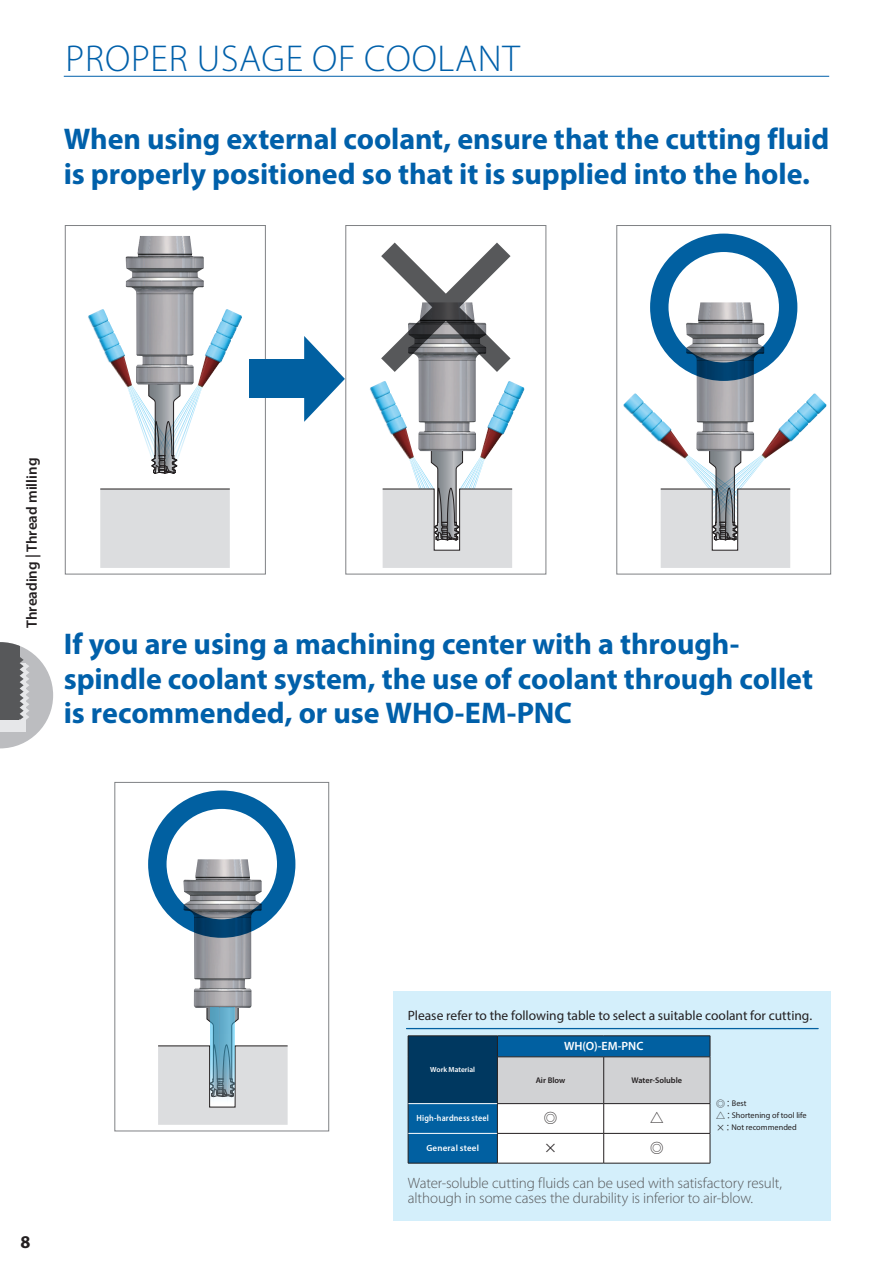
<style>
.page{position:relative;width:893px;height:1263px;background:#fff}
.page>*{position:absolute;margin:0;border:0;box-sizing:border-box;transform-origin:0 0}
.t1{font:300 37.5px "Myriad Pro";letter-spacing:.02em;color:#0060aa}
.t2{font:700 30px/34.5px "Myriad Pro";letter-spacing:-.005em;color:#0060aa}
.t3{font:700 18px "Myriad Pro";color:#231f20}
.t4{font:300 15px/15px "Myriad Pro";letter-spacing:-.01em;color:#57585a}
.t5{font:600 15px "Myriad Pro";color:#231f20}
.t6{font:13.5px "Myriad Pro";color:#231f20}
.本文{font:13.5px "Koz Go Pr 6 N";color:#231f20}
.ノーマル{font:600 12px "Myriad Pro";color:#fff}
.t7{font:600 9px "Myriad Pro";letter-spacing:.02em;color:#fff;scale:.9 1}
.t8{font:600 9px "Myriad Pro";letter-spacing:.02em;color:#fff}
.本文-2{font:8.25px "Myriad Pro";color:#231f20}
.t9{font:600 8.25px "Myriad Pro";color:#231f20}
.ノーマル-2{font:600 7.5px "Myriad Pro";color:#fff}
.s1{font-family:"Koz Go Pr 6 N";font-size:9px}
</style>
<div class="page">
<svg style="left:0;top:646px;width:53px;height:102px"></svg>
<div style="left:0;top:657px;width:18px;height:62px;background:#57585a"></div>
<div style="left:0;top:642px;width:20px;height:15px;background:#57585a"></div>
<hr style="left:64px;top:76px;width:765px;height:1px;background:#0060aa">
<div style="left:100px;top:489px;width:130px;height:79px;background:#dcdddf"></div>
<hr style="left:100px;top:488px;width:130px;height:1px;background:#231f20">
<img style="left:126px;top:236px;width:78px;height:124px">
<img style="left:88px;top:309px;width:44px;height:73px">
<svg style="left:124px;top:360px;width:79px;height:114px"></svg>
<img style="left:198px;top:309px;width:44px;height:78px">
<div style="left:65px;top:225px;width:201px;height:349px;border:1px solid #808285"></div>
<img style="left:487px;top:381px;width:37px;height:46px">
<img style="left:370px;top:381px;width:37px;height:46px">
<img style="left:418px;top:373px;width:58px;height:54px">
<svg style="left:382px;top:427px;width:131px;height:141px"></svg>
<div style="left:346px;top:225px;width:200px;height:349px;border:1px solid #808285"></div>
<img style="left:686px;top:302px;width:78px;height:125px">
<img style="left:761px;top:393px;width:65px;height:49px">
<img style="left:623px;top:393px;width:65px;height:49px">
<svg style="left:660px;top:427px;width:131px;height:141px"></svg>
<div style="left:617px;top:225px;width:214px;height:349px;border:1px solid #808285"></div>
<div style="left:249px;top:360px;width:58px;height:38px;background:#0160a1"></div>
<svg style="left:304px;top:336px;width:41px;height:86px"></svg>
<svg style="left:381px;top:242px;width:130px;height:131px"></svg>
<div style="left:650px;top:234px;width:147px;height:147px;border:18px solid #0160a1;border-radius:50%"></div>
<img style="left:183px;top:859px;width:79px;height:124px">
<svg style="left:158px;top:983px;width:130px;height:142px"></svg>
<svg style="left:210px;top:1007px;width:24px;height:99px;background:#76aac0"></svg>
<div style="left:115px;top:782px;width:214px;height:349px;border:1px solid #808285"></div>
<div style="left:148px;top:790px;width:147px;height:148px;border:18px solid #0160a1;border-radius:50%"></div>
<div style="left:393px;top:991px;width:438px;height:229px;background:#d4effb"></div>
<hr style="left:408px;top:1035px;width:89px;height:1px;background:#231f20">
<hr style="left:497px;top:1035px;width:107px;height:1px;background:#231f20">
<hr style="left:604px;top:1035px;width:106px;height:1px;background:#231f20">
<hr style="left:408px;top:1163px;width:89px;height:1px;background:#231f20">
<hr style="left:497px;top:1163px;width:107px;height:1px;background:#231f20">
<hr style="left:604px;top:1163px;width:106px;height:1px;background:#231f20">
<svg style="left:408px;top:1036px;width:303px;height:127px;background:#88a7be"></svg>
<hr style="left:497px;top:1133px;width:107px;height:1px;background:#231f20">
<hr style="left:497px;top:1133px;width:1px;height:30px;background:#231f20">
<hr style="left:604px;top:1133px;width:106px;height:1px;background:#231f20">
<hr style="left:603px;top:1133px;width:1px;height:30px;background:#231f20">
<hr style="left:406px;top:1028px;width:412px;height:1px;background:#0160a1">
<p class="t1" style="left:66px;top:38px;width:456px">PROPER USAGE OF COOLANT</p>
<p class="t2" style="left:64px;top:121px;width:767px">When using external coolant, ensure that the cutting fluid is properly positioned so that it is supplied into the hole.</p>
<p class="t5" style="left:22px;top:628px;width:172px;rotate:-90deg">Threading | Thread milling</p>
<p class="t2" style="left:64px;top:626px;width:751px">If you are using a machining center with a through&shy;spindle coolant system, the use of coolant through collet is recommended, or use WHO-EM-PNC</p>
<p class="t3" style="left:21px;top:1230px;width:11px">8</p>
<p class="t6" style="left:408px;top:1007px;width:406px">Please refer to the following table to select a suitable coolant for cutting.</p>
<p class="ノーマル-2" style="left:430px;top:1064px;width:46px">Work Material</p>
<p class="ノーマル" style="left:564px;top:1038px;width:81px">WH(O)-EM-PNC</p>
<p class="t9" style="left:536px;top:1074px;width:31px">Air Blow</p>
<p class="t9" style="left:632px;top:1074px;width:52px">Water-Soluble</p>
<p class="本文-2" style="left:716px;top:1098px;width:32px"><span class="s1">◎：</span>Best</p>
<p class="本文-2" style="left:716px;top:1110px;width:92px"><span class="s1">△：</span>Shortening of tool life</p>
<p class="本文-2" style="left:716px;top:1122px;width:82px"><span class="s1">×：</span>Not recommended</p>
<p class="t7" style="left:417px;top:1112px;width:82px">High-hardness steel</p>
<p class="本文" style="left:544px;top:1110px;width:15px">◎</p>
<p class="本文" style="left:650px;top:1110px;width:15px">△</p>
<p class="t8" style="left:426px;top:1142px;width:54px">General steel</p>
<p class="本文" style="left:544px;top:1140px;width:15px">×</p>
<p class="本文" style="left:650px;top:1140px;width:15px">◎</p>
<p class="t4" style="left:408px;top:1176px;width:376px">Water-soluble cutting fluids can be used with satisfactory result, although in some cases the durability is inferior to air-blow.</p>
</div>
